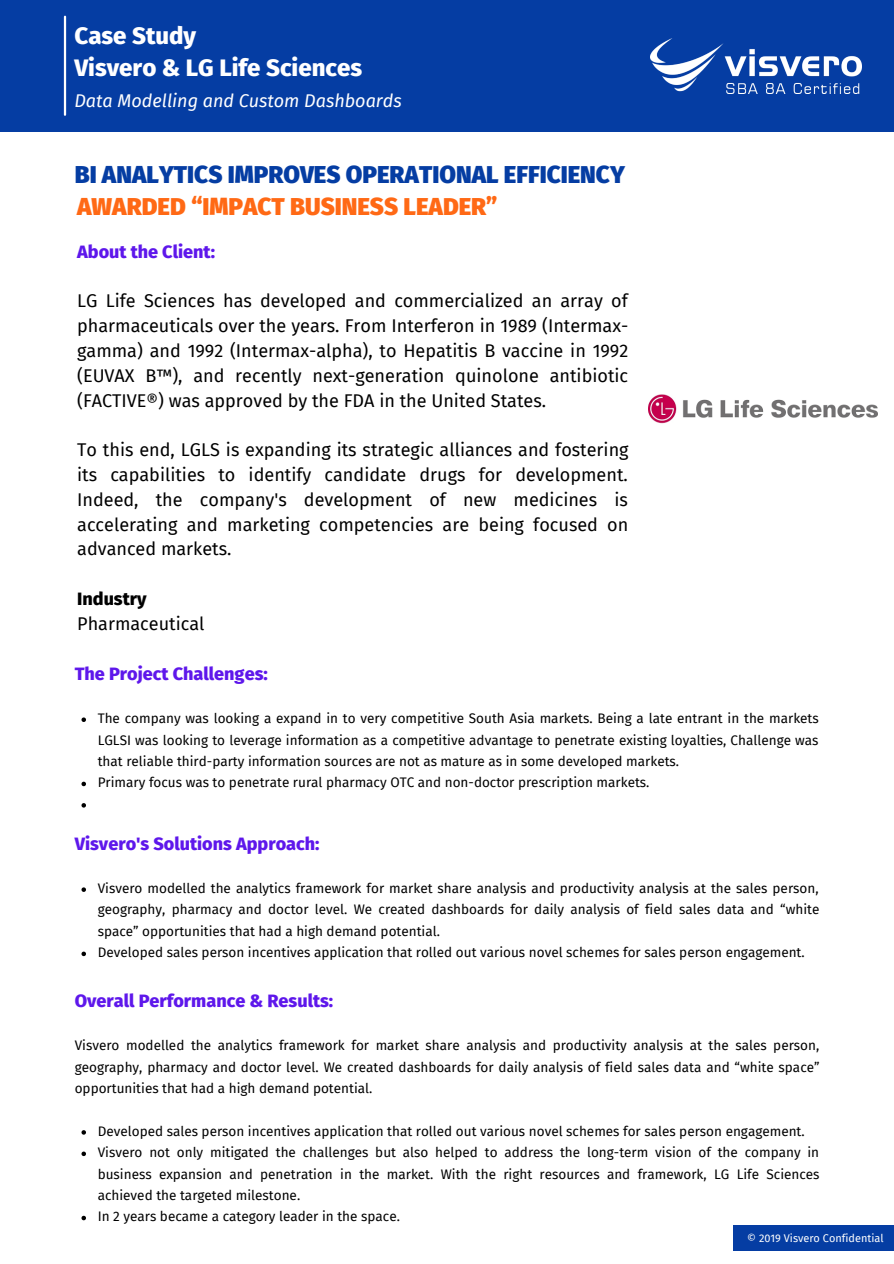
<style>
.page{position:relative;width:894px;height:1264px;background:#fff}
.page>*{position:absolute;margin:0;border:0;box-sizing:border-box;transform-origin:0 0}
.t1{font:900 24px "Fira Sans";color:#053da3}
.t2{font:800 24px "Fira Sans";color:#fff}
.t3{font:900 24px "Fira Sans";color:#ff6915}
.t4{font:18px/24.8px "Fira Sans";color:#000;text-align:justify}
.t5{font:800 18px "Fira Sans";color:#5e17eb}
.t6{font:italic 18px "Fira Sans";color:#fff}
.t7{font:800 18px "Fira Sans";color:#000}
.t8{font:13.5px/21.5px "Fira Sans";color:#000;text-align:justify}
.t9{font:10.95px "Fira Sans";color:#fff}
</style>
<div class="page">
<div style="left:0;top:0;width:893px;height:131px;background:#053da3"></div>
<img style="left:650px;top:38px;width:211px;height:55px">
<hr style="left:64px;top:17px;width:2px;height:98px;background:#fff">
<div style="left:733px;top:1225px;width:160px;height:26px;background:#053da3"></div>
<svg style="left:81px;top:1130px;width:5px;height:4px"></svg>
<svg style="left:81px;top:1151px;width:5px;height:5px"></svg>
<svg style="left:81px;top:1215px;width:5px;height:5px"></svg>
<svg style="left:81px;top:717px;width:5px;height:5px"></svg>
<svg style="left:81px;top:781px;width:5px;height:5px"></svg>
<svg style="left:81px;top:803px;width:5px;height:4px"></svg>
<svg style="left:81px;top:887px;width:5px;height:4px"></svg>
<svg style="left:81px;top:951px;width:5px;height:5px"></svg>
<img style="left:648px;top:394px;width:229px;height:30px">
<p class="t2" style="left:74px;top:21px;width:123px">Case Study</p>
<p class="t2" style="left:74px;top:54px;width:289px">Visvero &amp; LG Life Sciences</p>
<p class="t6" style="left:74px;top:90px;width:328px">Data Modelling and Custom Dashboards</p>
<p class="t1" style="left:75px;top:161px;width:551px">BI ANALYTICS IMPROVES OPERATIONAL EFFICIENCY</p>
<p class="t3" style="left:77px;top:193px;width:422px">AWARDED “IMPACT BUSINESS LEADER”</p>
<p class="t5" style="left:77px;top:241px;width:139px">About the Client:</p>
<p class="t4" style="left:77px;top:289px;width:552px">LG Life Sciences has developed and commercialized an array of pharmaceuticals over the years. From Interferon in 1989 (Intermax&shy;gamma) and 1992 (Intermax-alpha), to Hepatitis B vaccine in 1992 (EUVAX B™), and recently next-generation quinolone antibiotic (FACTIVE®) was approved by the FDA in the United States.</p>
<p class="t4" style="left:77px;top:438px;width:552px">To this end, LGLS is expanding its strategic alliances and fostering its capabilities to identify candidate drugs for development.<br>Indeed, the company's development of new medicines is accelerating and marketing competencies are being focused on advanced markets.</p>
<p class="t7" style="left:77px;top:588px;width:71px">Industry</p>
<p class="t4" style="left:77px;top:611px;width:129px">Pharmaceutical</p>
<p class="t5" style="left:75px;top:663px;width:194px">The Project Challenges:</p>
<p class="t8" style="left:98px;top:708px;width:722px">The company was looking a expand in to very competitive South Asia markets. Being a late entrant in the markets LGLSI was looking to leverage information as a competitive advantage to penetrate existing loyalties, Challenge was that reliable third-party information sources are not as mature as in some developed markets.</p>
<p class="t8" style="left:98px;top:772px;width:553px">Primary focus was to penetrate rural pharmacy OTC and non-doctor prescription markets.</p>
<p class="t5" style="left:75px;top:833px;width:246px">Visvero's Solutions Approach:</p>
<p class="t8" style="left:98px;top:877px;width:723px">Visvero modelled the analytics framework for market share analysis and productivity analysis at the sales person, geography, pharmacy and doctor level. We created dashboards for daily analysis of field sales data and “white space” opportunities that had a high demand potential.</p>
<p class="t8" style="left:98px;top:942px;width:708px">Developed sales person incentives application that rolled out various novel schemes for sales person engagement.</p>
<p class="t5" style="left:75px;top:990px;width:260px">Overall Performance &amp; Results:</p>
<p class="t8" style="left:75px;top:1034px;width:746px">Visvero modelled the analytics framework for market share analysis and productivity analysis at the sales person, geography, pharmacy and doctor level. We created dashboards for daily analysis of field sales data and “white space” opportunities that had a high demand potential.</p>
<p class="t8" style="left:98px;top:1120px;width:708px">Developed sales person incentives application that rolled out various novel schemes for sales person engagement.</p>
<p class="t8" style="left:98px;top:1141px;width:723px">Visvero not only mitigated the challenges but also helped to address the long-term vision of the company in business expansion and penetration in the market. With the right resources and framework, LG Life Sciences achieved the targeted milestone.</p>
<p class="t8" style="left:98px;top:1206px;width:303px">In 2 years became a category leader in the space.</p>
<p class="t9" style="left:747px;top:1231px;width:138px">© 2019 Visvero Confidential</p>
</div>
